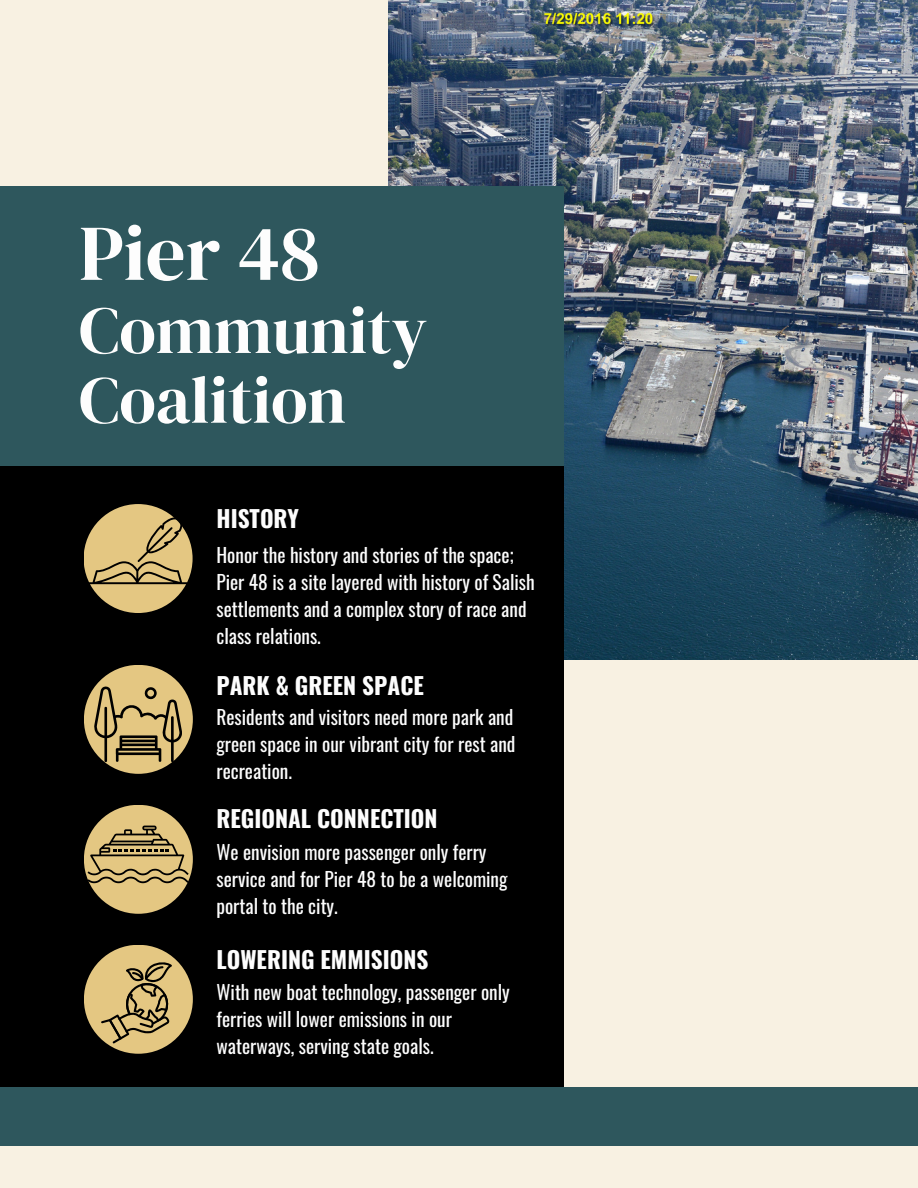
<style>
.page{position:relative;width:918px;height:1188px;background:#f8f1e2}
.page>*{position:absolute;margin:0;border:0;box-sizing:border-box;transform-origin:0 0}
.t1{font:78.9px "DM Serif Display";color:#fdfdfd}
.t2{font:66.9px/69.8px "DM Serif Display";color:#fdfdfd}
.t3{font:700 23.25px "Oswald";color:#fdfdfd}
.t4{font:19.35px/27px "Oswald";color:#fdfdfd}
</style>
<div class="page">
<img style="left:388px;top:0;width:530px;height:659px">
<div style="left:0;top:1087px;width:918px;height:58px;background:#2e575d"></div>
<div style="left:0;top:186px;width:563px;height:288px;background:#2e575d"></div>
<div style="left:0;top:467px;width:564px;height:620px;background:#000"></div>
<div style="left:84px;top:504px;width:109px;height:109px;background:#e4c782;border-radius:50%"></div>
<svg style="left:89px;top:514px;width:99px;height:70px"></svg>
<div style="left:84px;top:665px;width:109px;height:109px;background:#e4c782;border-radius:50%"></div>
<div style="left:84px;top:805px;width:109px;height:109px;background:#e4c782;border-radius:50%"></div>
<div style="left:84px;top:945px;width:109px;height:109px;background:#e4c782;border-radius:50%"></div>
<svg style="left:101px;top:962px;width:71px;height:81px"></svg>
<svg style="left:88px;top:826px;width:101px;height:57px"></svg>
<svg style="left:94px;top:686px;width:88px;height:76px"></svg>
<p class="t1" style="left:79px;top:198px;width:242px">Pier 48</p>
<p class="t2" style="left:79px;top:295px;width:350px">Community<br>Coalition</p>
<h1 class="t3" style="left:216px;top:500px;width:84px">HISTORY</h1>
<p class="t4" style="left:216px;top:540px;width:320px">Honor the history and stories of the space; Pier 48 is a site layered with history of Salish settlements and a complex story of race and class relations.</p>
<h2 class="t3" style="left:216px;top:667px;width:209px">PARK &amp; GREEN SPACE</h2>
<p class="t4" style="left:216px;top:702px;width:300px;text-align:justify">Residents and visitors need more park and green space in our vibrant city for rest and recreation.</p>
<p class="t3" style="left:216px;top:801px;width:223px">REGIONAL CONNECTION</p>
<h2 class="t4" style="left:216px;top:837px;width:293px">We envision more passenger only ferry service and for Pier 48 to be a welcoming portal to the city.</h2>
<p class="t3" style="left:216px;top:941px;width:213px">LOWERING EMMISIONS</p>
<p class="t4" style="left:216px;top:978px;width:295px">With new boat technology, passenger only ferries will lower emissions in our waterways, serving state goals.</p>
</div>
